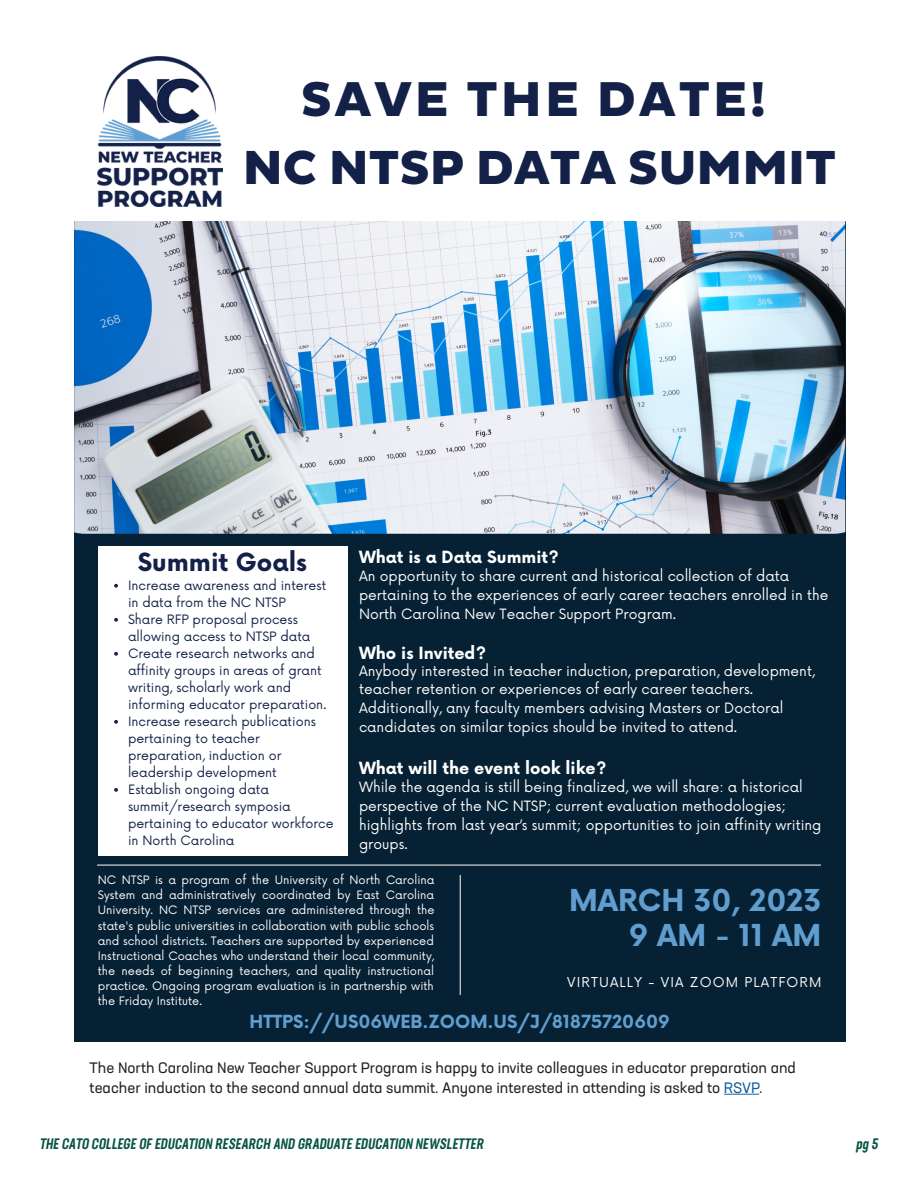
<style>
.page{position:relative;width:918px;height:1188px;background:#fff}
.page>*{position:absolute;margin:0;border:0;box-sizing:border-box;transform-origin:0 0}
.t1{font:800 49.8px "Pluto Sans";letter-spacing:.06em;color:#132047}
.t2{font:800 48.6px "Pluto Sans";color:#132047}
.t3{font:700 29.4px/35.1px "Now";color:#619ed0;text-align:right}
.t4{font:700 24.45px "Now";color:#132047}
.t5{font:700 17.7px "Now";color:#619ed0}
.t6{font:700 16.35px "Now";color:#fff}
.body{font:15px/19.5px "Neusa Next Std";color:#231f20}
.t7{font:italic 500 15px "Neusa Next Std Compact";color:#085542}
.t8{font:13.8px/18.9px "Now";color:#fff}
.t9{font:13.35px "Now";letter-spacing:.085em;color:#fff}
.t10{font:12.6px/17px "Now";color:#132047}
.t11{font:11.4px/15.1px "Now";color:#fff;text-align:justify}
.s1{color:#175d9e}
</style>
<div class="page">
<div style="left:74px;top:44px;width:771px;height:998px;background:#062133"></div>
<img style="left:74px;top:221px;width:771px;height:313px">
<hr style="left:97px;top:865px;width:724px;height:1px;background:#fff">
<hr style="left:460px;top:875px;width:1px;height:120px;background:#fff">
<div style="left:74px;top:44px;width:771px;height:177px;background:#fff"></div>
<img style="left:98px;top:57px;width:125px;height:150px">
<div style="left:98px;top:546px;width:249px;height:309px;background:#fff"></div>
<svg style="left:114px;top:584px;width:4px;height:4px"></svg>
<svg style="left:114px;top:618px;width:4px;height:4px"></svg>
<svg style="left:114px;top:652px;width:4px;height:4px"></svg>
<svg style="left:114px;top:720px;width:4px;height:4px"></svg>
<svg style="left:114px;top:788px;width:4px;height:4px"></svg>
<hr style="left:724px;top:1094px;width:35px;height:1px;background:#175d9e">
<p class="t1" style="left:301px;top:71px;width:467px">SAVE THE DATE!</p>
<p class="t2" style="left:243px;top:140px;width:595px">NC NTSP DATA SUMMIT</p>
<p class="t4" style="left:138px;top:544px;width:171px">Summit Goals</p>
<p class="t6" style="left:359px;top:545px;width:201px">What is a Data Summit?</p>
<p class="t8" style="left:359px;top:566px;width:471px">An opportunity to share current and historical collection of data pertaining to the experiences of early career teachers enrolled in the<br>North Carolina New Teacher Support Program.</p>
<p class="t6" style="left:359px;top:641px;width:129px">Who is Invited?</p>
<p class="t8" style="left:359px;top:660px;width:457px">Anybody interested in teacher induction, preparation, development, teacher retention or experiences of early career teachers.<br>Additionally, any faculty members advising Masters or Doctoral candidates on similar topics should be invited to attend.</p>
<p class="t6" style="left:359px;top:755px;width:249px">What will the event look like?</p>
<p class="t8" style="left:359px;top:777px;width:464px">While the agenda is still being finalized, we will share: a historical perspective of the NC NTSP; current evaluation methodologies; highlights from last year’s summit; opportunities to join affinity writing groups.</p>
<p class="t10" style="left:128px;top:576px;width:207px">Increase awareness and interest in data from the NC NTSP<br>Share RFP proposal process allowing access to NTSP data<br>Create research networks and affinity groups in areas of grant writing, scholarly work and informing educator preparation.<br>Increase research publications pertaining to teacher preparation, induction or leadership development<br>Establish ongoing data summit/research symposia pertaining to educator workforce in North Carolina</p>
<p class="t11" style="left:98px;top:872px;width:338px">NC NTSP is a program of the University of North Carolina System and administratively coordinated by East Carolina University. NC NTSP services are administered through the state's public universities in collaboration with public schools and school districts. Teachers are supported by experienced Instructional Coaches who understand their local community, the needs of beginning teachers, and quality instructional practice. Ongoing program evaluation is in partnership with the Friday Institute.</p>
<p class="t3" style="left:569px;top:882px;width:254px">MARCH 30, 2023<br>9AM-11AM</p>
<p class="t9" style="left:567px;top:971px;width:256px">VIRTUALLY - VIA ZOOM PLATFORM</p>
<p class="t5" style="left:250px;top:1008px;width:422px">HTTPS://US06WEB.ZOOM.US/J/81875720609</p>
<p class="body" style="left:90px;top:1058px;width:708px">The North Carolina New Teacher Support Program is happy to invite colleagues in educator preparation and teacher induction to the second annual data summit. Anyone interested in attending is asked to <span class="s1">RSVP</span>.</p>
<p class="t7" style="left:39px;top:1134px;width:448px">THE CATO COLLEGE OF EDUCATION RESEARCH AND GRADUATE EDUCATION NEWSLETTER</p>
<p class="t7" style="left:856px;top:1134px;width:26px">pg 5</p>
</div>
